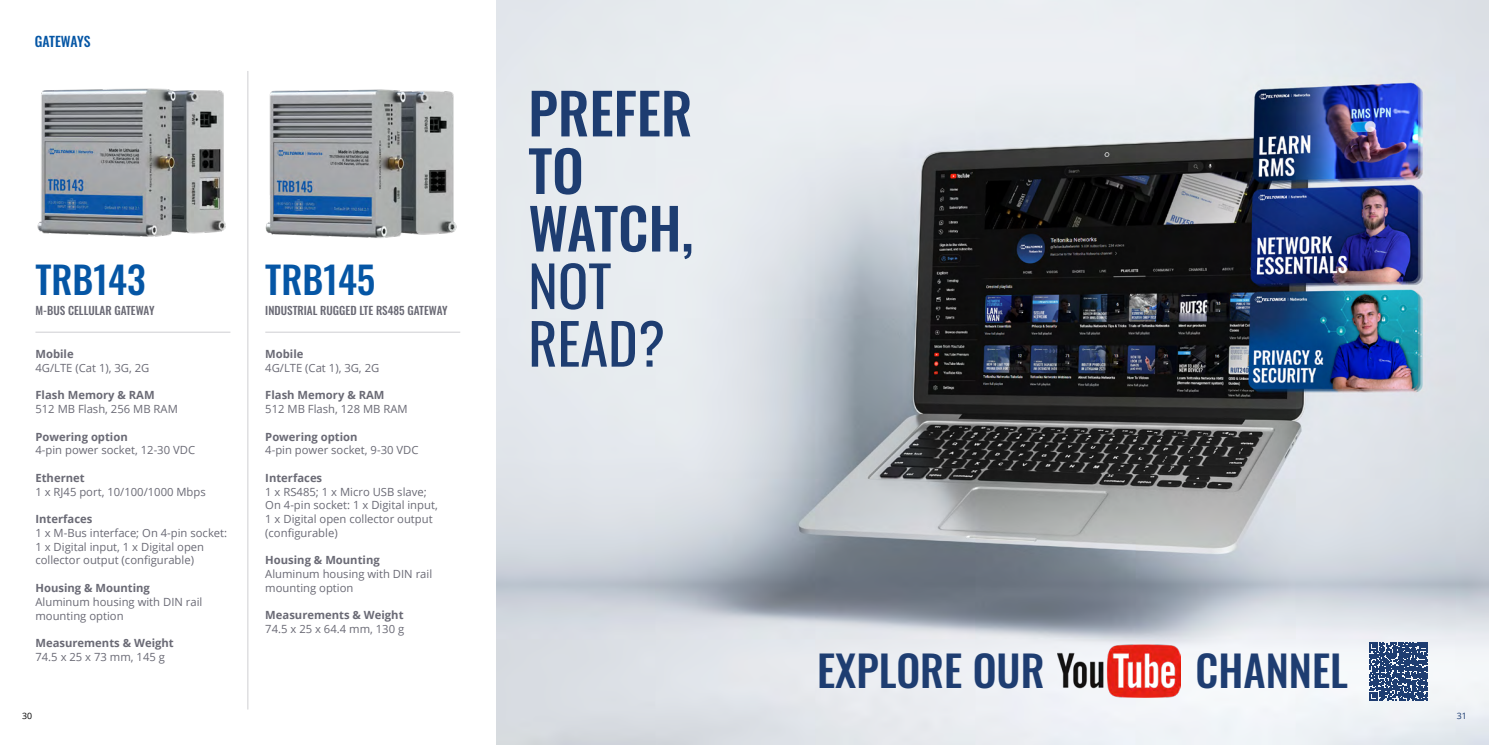
<style>
.page{position:relative;width:1489px;height:745px;background:#fff}
.page>*{position:absolute;margin:0;border:0;box-sizing:border-box;transform-origin:0 0}
.t1{font:500 56.25px/57.5px "Oswald";color:#1e3d71}
.t2{font:56.25px/57.5px "Oswald";color:#1e3d71}
.t3{font:500 42.5px "Oswald";color:#1e3d71}
.t4{font:500 37.5px "Oswald";color:#0556a5}
.t5{font:500 13.75px "Oswald";letter-spacing:-.005em;color:#0556a5}
.t6{font:11.25px/13.8px "Open Sans";color:#6a6a75}
.t7{font:700 11.25px "Open Sans";color:#6a6a75}
.t8{font:500 11.25px "Oswald";color:#6a6a75}
.t9{font:8.75px "Open Sans";color:#000}
.t10{font:8.75px "Open Sans";color:#1e3d71}
</style>
<div class="page">
<hr style="left:35px;top:332px;width:195px;height:1px;background:#6a6a75">
<hr style="left:265px;top:332px;width:195px;height:1px;background:#6a6a75">
<hr style="left:248px;top:71px;width:1px;height:638px;background:#6a6a75">
<img style="left:497px;top:0;width:991px;height:744px">
<img style="left:37px;top:88px;width:189px;height:149px">
<img style="left:265px;top:89px;width:192px;height:149px">
<svg style="left:1369px;top:642px;width:58px;height:58px"></svg>
<img style="left:1057px;top:644px;width:123px;height:53px">
<p class="t5" style="left:35px;top:34px;width:57px">GATEWAYS</p>
<h3 class="t4" style="left:35px;top:260px;width:112px">TRB143</h3>
<h3 class="t4" style="left:265px;top:260px;width:112px">TRB145</h3>
<p class="t8" style="left:35px;top:304px;width:121px">M-BUS CELLULAR GATEWAY</p>
<p class="t8" style="left:265px;top:304px;width:184px">INDUSTRIAL RUGGED LTE RS485 GATEWAY</p>
<p class="t7" style="left:35px;top:346px;width:40px">Mobile</p>
<p class="t6" style="left:35px;top:360px;width:115px">4G/LTE (Cat 1), 3G, 2G</p>
<p class="t7" style="left:35px;top:387px;width:121px">Flash Memory &amp; RAM</p>
<p class="t6" style="left:35px;top:401px;width:144px">512 MB Flash, 256 MB RAM</p>
<p class="t7" style="left:35px;top:428px;width:94px">Powering option</p>
<p class="t6" style="left:35px;top:443px;width:161px">4-pin power socket, 12-30 VDC</p>
<p class="t7" style="left:35px;top:469px;width:51px">Ethernet</p>
<p class="t6" style="left:35px;top:484px;width:172px">1 x RJ45 port, 10/100/1000 Mbps</p>
<p class="t7" style="left:35px;top:511px;width:58px">Interfaces</p>
<p class="t6" style="left:35px;top:525px;width:193px">1 x M-Bus interface; On 4-pin socket:<br>1 x Digital input, 1 x Digital open collector output (configurable)</p>
<p class="t7" style="left:35px;top:579px;width:116px">Housing &amp; Mounting</p>
<p class="t6" style="left:35px;top:594px;width:168px">Aluminum housing with DIN rail mounting option</p>
<p class="t7" style="left:35px;top:634px;width:140px">Measurements &amp; Weight</p>
<p class="t6" style="left:35px;top:649px;width:131px">74.5 x 25 x 73 mm, 145 g</p>
<p class="t9" style="left:22px;top:709px;width:12px">30</p>
<p class="t7" style="left:265px;top:345px;width:40px">Mobile</p>
<p class="t6" style="left:265px;top:360px;width:115px">4G/LTE (Cat 1), 3G, 2G</p>
<p class="t7" style="left:265px;top:387px;width:121px">Flash Memory &amp; RAM</p>
<p class="t6" style="left:265px;top:401px;width:144px">512 MB Flash, 128 MB RAM</p>
<p class="t7" style="left:265px;top:428px;width:94px">Powering option</p>
<p class="t6" style="left:265px;top:442px;width:155px">4-pin power socket, 9-30 VDC</p>
<p class="t7" style="left:265px;top:469px;width:58px">Interfaces</p>
<p class="t6" style="left:265px;top:484px;width:174px">1 x RS485; 1 x Micro USB slave;<br>On 4-pin socket: 1 x Digital input,<br>1 x Digital open collector output (configurable)</p>
<p class="t7" style="left:265px;top:552px;width:116px">Housing &amp; Mounting</p>
<p class="t6" style="left:265px;top:566px;width:168px">Aluminum housing with DIN rail mounting option</p>
<p class="t7" style="left:265px;top:607px;width:140px">Measurements &amp; Weight</p>
<p class="t6" style="left:265px;top:621px;width:140px">74.5 x 25 x 64.4 mm, 130 g</p>
<h1 class="t1" style="left:528px;top:88px;width:167px">PREFER<br>TO<br>WATCH,</h1>
<h1 class="t2" style="left:528px;top:252px;width:138px">NOT<br>READ?</h1>
<h2 class="t3" style="left:817px;top:648px;width:229px">EXPLORE OUR</h2>
<h2 class="t3" style="left:1195px;top:648px;width:154px">CHANNEL</h2>
<p class="t10" style="left:1456px;top:709px;width:12px">31</p>
</div>
